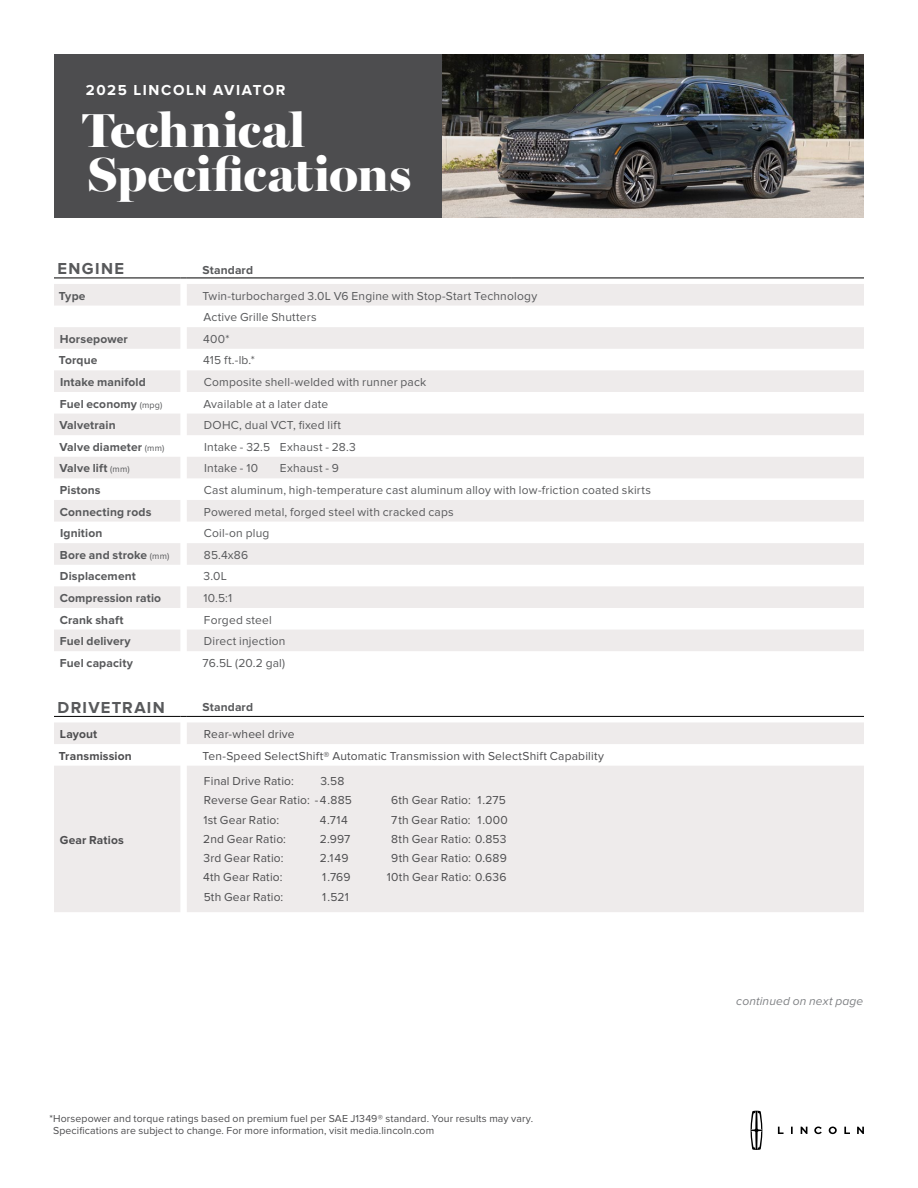
<style>
.page{position:relative;width:918px;height:1188px;background:#fff}
.page>*{position:absolute;margin:0;border:0;box-sizing:border-box;transform-origin:0 0}
.t1{font:900 48px/44.1px "Lincoln Miller B";letter-spacing:.015em;color:#fff}
.t2{font:700 16.5px "Lincoln Proxima Nova";letter-spacing:.075em;color:#58595b}
.t3{font:700 15px "Lincoln Proxima Nova";letter-spacing:.1em;color:#fff}
.body{font:12px "Lincoln Proxima Nova";letter-spacing:.015em;color:#58595b}
.body-2{font:12px "Lincoln Proxima Nova";letter-spacing:.015em;color:#4d4d4f}
.bold_chart{font:700 12px "Lincoln Proxima Nova";letter-spacing:.015em;color:#58595b}
.bold_chart-2{font:700 12px "Lincoln Proxima Nova";letter-spacing:.01em;color:#4d4d4f}
.t4{font:italic 12px "Lincoln Proxima Nova";letter-spacing:.01em;color:#808285}
.body-3{font:700 12px "Lincoln Proxima Nova";letter-spacing:.01em;color:#58595b}
.t5{font:10.5px "Lincoln Proxima Nova";letter-spacing:.01em;color:#4d4d4f}
.s1{font-weight:400;font-size:9px}
</style>
<div class="page">
<svg style="left:801px;top:1127px;width:6px;height:7px"></svg>
<svg style="left:857px;top:1127px;width:7px;height:7px"></svg>
<svg style="left:791px;top:1127px;width:2px;height:7px"></svg>
<svg style="left:829px;top:1127px;width:8px;height:7px"></svg>
<svg style="left:844px;top:1127px;width:6px;height:7px"></svg>
<svg style="left:778px;top:1127px;width:6px;height:7px"></svg>
<svg style="left:814px;top:1127px;width:8px;height:7px"></svg>
<svg style="left:751px;top:1111px;width:11px;height:39px"></svg>
<div style="left:54px;top:54px;width:810px;height:163px;background:#4d4d4f"></div>
<img style="left:443px;top:54px;width:421px;height:163px">
<svg style="left:54px;top:284px;width:810px;height:367px;fill:#f1efef"></svg>
<svg style="left:54px;top:414px;width:126px;height:64px"></svg>
<hr style="left:54px;top:278px;width:126px;height:1px;background:#000">
<hr style="left:187px;top:278px;width:325px;height:1px;background:#000">
<hr style="left:512px;top:278px;width:352px;height:1px;background:#000">
<svg style="left:54px;top:715px;width:810px;height:197px;background:#f0eded"></svg>
<hr style="left:187px;top:716px;width:677px;height:1px;background:#000">
<p class="t3" style="left:86px;top:81px;width:201px">2025 LINCOLN AVIATOR</p>
<p class="t1" style="left:83px;top:108px;width:330px">Technical<br>Specifications</p>
<p class="t2" style="left:58px;top:259px;width:68px">ENGINE</p>
<p class="body-3" style="left:202px;top:263px;width:52px">Standard</p>
<p class="bold_chart" style="left:59px;top:289px;width:28px">Type</p>
<p class="body" style="left:202px;top:289px;width:336px">Twin-turbocharged 3.0L V6 Engine with Stop-Start Technology</p>
<p class="body" style="left:203px;top:310px;width:115px">Active Grille Shutters</p>
<p class="bold_chart" style="left:60px;top:332px;width:69px">Horsepower</p>
<p class="body" style="left:203px;top:332px;width:28px">400*</p>
<p class="bold_chart" style="left:59px;top:353px;width:40px">Torque</p>
<p class="body" style="left:203px;top:353px;width:53px">415 ft.-lb.*</p>
<p class="bold_chart" style="left:60px;top:375px;width:87px">Intake manifold</p>
<p class="body" style="left:204px;top:375px;width:224px">Composite shell-welded with runner pack</p>
<p class="bold_chart" style="left:60px;top:397px;width:104px">Fuel economy <span class="s1">(mpg)</span></p>
<p class="body" style="left:203px;top:397px;width:126px">Available at a later date</p>
<p class="bold_chart" style="left:59px;top:418px;width:58px">Valvetrain</p>
<p class="body" style="left:204px;top:418px;width:138px">DOHC, dual VCT, fixed lift</p>
<p class="bold_chart" style="left:59px;top:440px;width:107px">Valve diameter <span class="s1">(mm)</span></p>
<p class="body" style="left:204px;top:440px;width:153px">Intake - 32.5 Exhaust - 28.3</p>
<p class="bold_chart" style="left:59px;top:461px;width:72px">Valve lift <span class="s1">(mm)</span></p>
<p class="body" style="left:204px;top:461px;width:55px">Intake - 10</p>
<p class="body" style="left:280px;top:461px;width:61px">Exhaust - 9</p>
<p class="bold_chart" style="left:60px;top:483px;width:42px">Pistons</p>
<p class="body" style="left:204px;top:483px;width:449px">Cast aluminum, high-temperature cast aluminum alloy with low-friction coated skirts</p>
<p class="bold_chart" style="left:60px;top:505px;width:93px">Connecting rods</p>
<p class="body" style="left:204px;top:505px;width:251px">Powered metal, forged steel with cracked caps</p>
<p class="bold_chart" style="left:60px;top:526px;width:44px">Ignition</p>
<p class="body" style="left:204px;top:526px;width:67px">Coil-on plug</p>
<p class="bold_chart" style="left:60px;top:548px;width:111px">Bore and stroke <span class="s1">(mm)</span></p>
<p class="body" style="left:204px;top:548px;width:46px">85.4x86</p>
<p class="bold_chart" style="left:60px;top:569px;width:78px">Displacement</p>
<p class="body" style="left:204px;top:569px;width:25px">3.0L</p>
<p class="bold_chart" style="left:60px;top:591px;width:103px">Compression ratio</p>
<p class="body" style="left:203px;top:591px;width:30px">10.5:1</p>
<p class="bold_chart" style="left:60px;top:613px;width:65px">Crank shaft</p>
<p class="body" style="left:204px;top:613px;width:69px">Forged steel</p>
<p class="bold_chart" style="left:60px;top:634px;width:72px">Fuel delivery</p>
<p class="body" style="left:204px;top:634px;width:83px">Direct injection</p>
<p class="bold_chart" style="left:60px;top:656px;width:75px">Fuel capacity</p>
<p class="body" style="left:203px;top:656px;width:84px">76.5L (20.2 gal)</p>
<p class="t2" style="left:58px;top:698px;width:109px">DRIVETRAIN</p>
<p class="body-3" style="left:202px;top:700px;width:52px">Standard</p>
<p class="bold_chart-2" style="left:60px;top:727px;width:39px">Layout</p>
<p class="body-2" style="left:204px;top:727px;width:92px">Rear-wheel drive</p>
<p class="bold_chart-2" style="left:59px;top:749px;width:74px">Transmission</p>
<p class="body-2" style="left:202px;top:749px;width:403px">Ten-Speed SelectShift® Automatic Transmission with SelectShift Capability</p>
<p class="bold_chart-2" style="left:60px;top:833px;width:66px">Gear Ratios</p>
<p class="body-2" style="left:204px;top:774px;width:91px">Final Drive Ratio:</p>
<p class="body-2" style="left:320px;top:774px;width:26px">3.58</p>
<p class="body-2" style="left:204px;top:793px;width:149px">Reverse Gear Ratio: -4.885</p>
<p class="body-2" style="left:391px;top:793px;width:116px">6th Gear Ratio: 1.275</p>
<p class="body-2" style="left:203px;top:813px;width:77px">1st Gear Ratio:</p>
<p class="body-2" style="left:320px;top:813px;width:30px">4.714</p>
<p class="body-2" style="left:391px;top:813px;width:118px">7th Gear Ratio: 1.000</p>
<p class="body-2" style="left:203px;top:832px;width:84px">2nd Gear Ratio:</p>
<p class="body-2" style="left:320px;top:832px;width:32px">2.997</p>
<p class="body-2" style="left:391px;top:832px;width:117px">8th Gear Ratio: 0.853</p>
<p class="body-2" style="left:204px;top:851px;width:81px">3rd Gear Ratio:</p>
<p class="body-2" style="left:320px;top:851px;width:30px">2.149</p>
<p class="body-2" style="left:391px;top:851px;width:117px">9th Gear Ratio: 0.689</p>
<p class="body-2" style="left:203px;top:871px;width:81px">4th Gear Ratio:</p>
<p class="body-2" style="left:322px;top:871px;width:30px">1.769</p>
<p class="body-2" style="left:387px;top:871px;width:121px">10th Gear Ratio: 0.636</p>
<p class="body-2" style="left:204px;top:890px;width:81px">5th Gear Ratio:</p>
<p class="body-2" style="left:322px;top:890px;width:28px">1.521</p>
<p class="t5" style="left:49px;top:1113px;width:485px">*Horsepower and torque ratings based on premium fuel per SAE J1349® standard. Your results may vary.</p>
<p class="t5" style="left:53px;top:1125px;width:383px">Specifications are subject to change. For more information, visit media.lincoln.com</p>
<p class="t4" style="left:736px;top:995px;width:128px">continued on next page</p>
</div>
